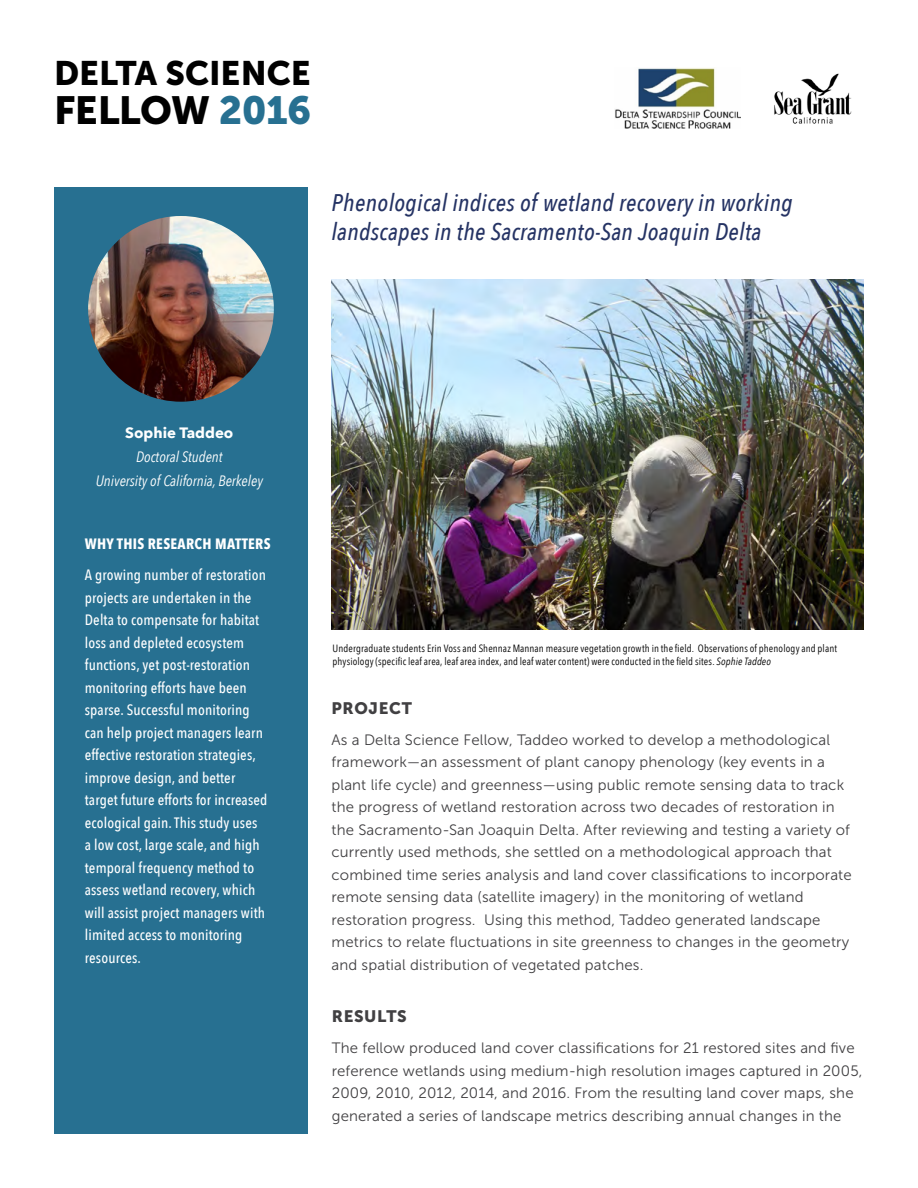
<style>
.page{position:relative;width:918px;height:1188px;background:#fff}
.page>*{position:absolute;margin:0;border:0;box-sizing:border-box;transform-origin:0 0}
.t1{font:39px "Museo Sans 900";letter-spacing:-.02em;color:#000}
.t2{font:33.75px "Museo Sans 900";color:#000}
.t3{font:italic 500 24px/28.5px "Avenir Next Condensed";letter-spacing:.015em;color:#253364}
.t4{font:16.5px "Museo Sans 900";letter-spacing:.04em;color:#414042}
.t5{font:15px/22.5px "Museo Sans 300";letter-spacing:.01em;color:#414042}
.t6{font:500 15px/22.5px "Avenir Next Condensed";letter-spacing:.01em;color:#fff}
.t7{font:italic 15px/24px "Avenir Next Condensed";color:#fff;text-align:center}
.t8{font:700 15px "Avenir Next Condensed";letter-spacing:.02em;color:#fff}
.t9{font:700 15px "Avenir Next";color:#fff}
.t10{font:10.5px/13.5px "Avenir Next Condensed";letter-spacing:.015em;color:#000}
.s1{color:#277091}
.s2{font-style:italic}
</style>
<div class="page">
<div style="left:54px;top:187px;width:254px;height:947px;background:#277091"></div>
<img style="left:88px;top:216px;width:186px;height:186px;border-radius:93px">
<img style="left:774px;top:73px;width:78px;height:51px">
<img style="left:615px;top:67px;width:125px;height:62px">
<img style="left:332px;top:279px;width:532px;height:351px">
<h2 class="t2" style="left:54px;top:55px;width:258px">DELTA SCIENCE</h2>
<h1 class="t1" style="left:54px;top:89px;width:259px">FELLOW <span class="s1">2016</span></h1>
<h3 class="t3" style="left:332px;top:189px;width:463px">Phenological indices of wetland recovery in working landscapes in the Sacramento-San Joaquin Delta</h3>
<p class="t9" style="left:125px;top:420px;width:110px">Sophie Taddeo</p>
<p class="t7" style="left:96px;top:445px;width:169px">Doctoral Student<br>University of California, Berkeley</p>
<p class="t8" style="left:85px;top:535px;width:187px">WHY THIS RESEARCH MATTERS</p>
<p class="t6" style="left:85px;top:564px;width:184px">A growing number of restoration projects are undertaken in the<br>Delta to compensate for habitat loss and depleted ecosystem functions, yet post-restoration monitoring efforts have been sparse. Successful monitoring can help project managers learn effective restoration strategies, improve design, and better target future efforts for increased ecological gain. This study uses<br>a low cost, large scale, and high temporal frequency method to assess wetland recovery, which will assist project managers with limited access to monitoring resources.</p>
<p class="t10" style="left:333px;top:641px;width:506px">Undergraduate students Erin Voss and Shennaz Mannan measure vegetation growth in the field. Observations of phenology and plant physiology (specific leaf area, leaf area index, and leaf water content) were conducted in the field sites. <span class="s2">Sophie Taddeo</span></p>
<p class="t4" style="left:332px;top:699px;width:82px">PROJECT</p>
<p class="t5" style="left:331px;top:728px;width:522px">As a Delta Science Fellow, Taddeo worked to develop a methodological framework—an assessment of plant canopy phenology (key events in a plant life cycle) and greenness—using public remote sensing data to track the progress of wetland restoration across two decades of restoration in the Sacramento-San Joaquin Delta. After reviewing and testing a variety of currently used methods, she settled on a methodological approach that combined time series analysis and land cover classifications to incorporate remote sensing data (satellite imagery) in the monitoring of wetland restoration progress. Using this method, Taddeo generated landscape metrics to relate fluctuations in site greenness to changes in the geometry and spatial distribution of vegetated patches.</p>
<p class="t4" style="left:332px;top:1007px;width:77px">RESULTS</p>
<p class="t5" style="left:332px;top:1037px;width:532px">The fellow produced land cover classifications for 21 restored sites and five reference wetlands using medium-high resolution images captured in 2005, 2009, 2010, 2012, 2014, and 2016. From the resulting land cover maps, she generated a series of landscape metrics describing annual changes in the</p>
</div>
